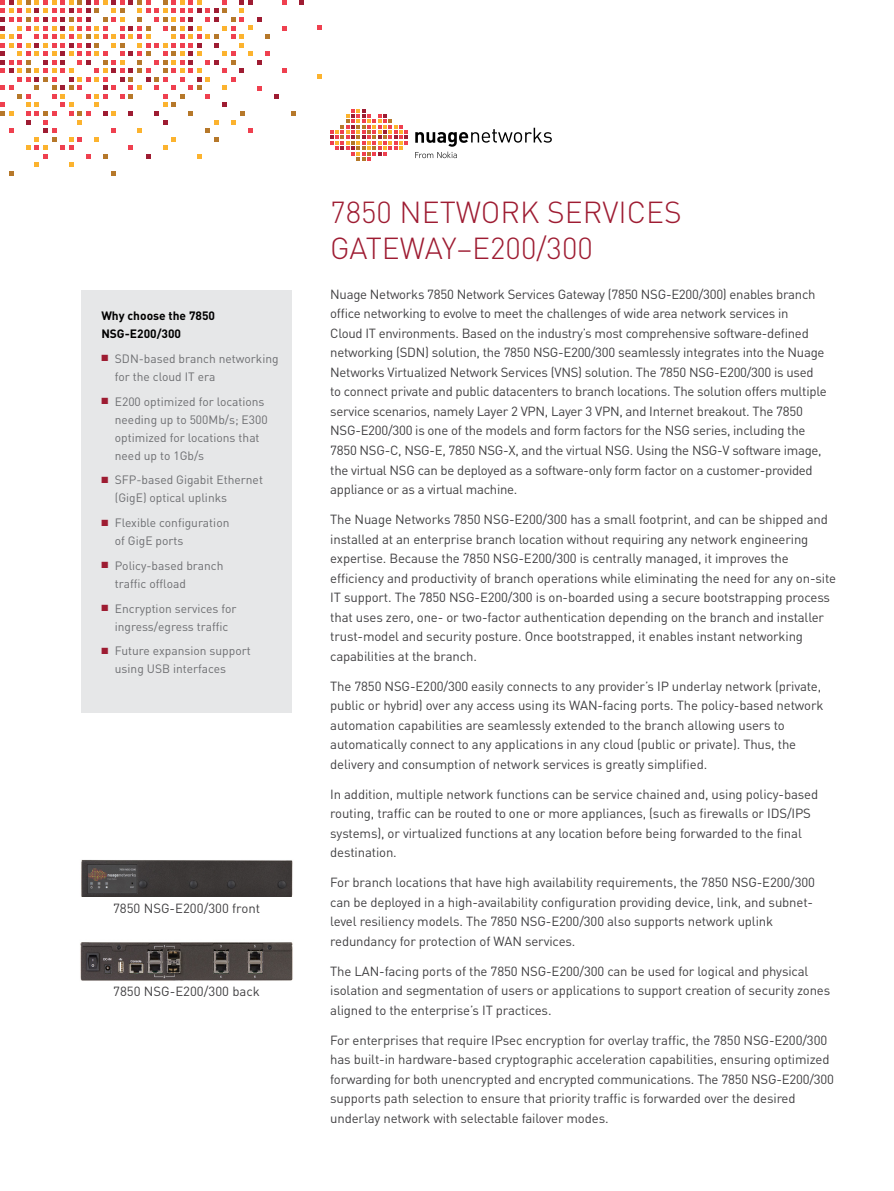
<style>
.page{position:relative;width:894px;height:1191px;background:#fff}
.page>*{position:absolute;margin:0;border:0;box-sizing:border-box;transform-origin:0 0}
.t1{font:300 30px/36px "DIN";color:#9e1c32}
.Body{font:13.2px/19.5px "DIN";letter-spacing:-.01em;color:#414042}
.t2{font:12px/18px "DIN";color:#6d6e71}
.sidebar_head{font:700 12px/18px "DIN";color:#000}
.s1{color:#9e1c32}
</style>
<div class="page">
<svg style="left:317px;top:25px;width:4px;height:5px"></svg>
<svg style="left:317px;top:74px;width:4px;height:5px"></svg>
<svg style="left:0;top:0;width:304px;height:176px"></svg>
<img style="left:81px;top:860px;width:212px;height:36px">
<img style="left:80px;top:942px;width:213px;height:39px">
<svg style="left:330px;top:109px;width:77px;height:51px"></svg>
<svg style="left:415px;top:128px;width:136px;height:30px"></svg>
<div style="left:81px;top:289px;width:211px;height:423px;background:#e6e7e8"></div>
<p class="sidebar_head" style="left:101px;top:306px;width:115px">Why choose the 7850<br>NSG-E200/300</p>
<p class="t2" style="left:115px;top:349px;width:165px;text-indent:-14px"><span class="s1">■</span> SDN-based branch networking for the cloud IT era</p>
<p class="t2" style="left:115px;top:392px;width:154px;text-indent:-14px"><span class="s1">■</span> E200 optimized for locations needing up to 500Mb/s; E300 optimized for locations that need up to 1Gb/s</p>
<p class="t2" style="left:115px;top:470px;width:150px;text-indent:-14px"><span class="s1">■</span> SFP-based Gigabit Ethernet (GigE) optical uplinks</p>
<p class="t2" style="left:115px;top:513px;width:116px;text-indent:-14px"><span class="s1">■</span> Flexible configuration of GigE ports</p>
<p class="t2" style="left:115px;top:556px;width:110px;text-indent:-14px"><span class="s1">■</span> Policy-based branch traffic offload</p>
<p class="t2" style="left:101px;top:599px;width:137px;text-align:center"><span class="s1">■</span> Encryption services for ingress/egress traffic</p>
<p class="t2" style="left:115px;top:641px;width:137px;text-indent:-14px"><span class="s1">■</span> Future expansion support using USB interfaces</p>
<p class="Body" style="left:113px;top:897px;width:148px">7850 NSG-E200/300 front</p>
<p class="Body" style="left:113px;top:980px;width:148px">7850 NSG-E200/300 back</p>
<p class="t1" style="left:330px;top:194px;width:353px">7850 NETWORK SERVICES<br>GATEWAY–E200/300</p>
<p class="Body" style="left:330px;top:284px;width:497px">Nuage Networks 7850 Network Services Gateway (7850 NSG-E200/300) enables branch office networking to evolve to meet the challenges of wide area network services in<br>Cloud IT environments. Based on the industry’s most comprehensive software-defined networking (SDN) solution, the 7850 NSG-E200/300 seamlessly integrates into the Nuage Networks Virtualized Network Services (VNS) solution. The 7850 NSG-E200/300 is used to connect private and public datacenters to branch locations. The solution offers multiple service scenarios, namely Layer 2 VPN, Layer 3 VPN, and Internet breakout. The 7850<br>NSG-E200/300 is one of the models and form factors for the NSG series, including the 7850 NSG-C, NSG-E, 7850 NSG-X, and the virtual NSG. Using the NSG-V software image, the virtual NSG can be deployed as a software-only form factor on a customer-provided appliance or as a virtual machine.</p>
<p class="Body" style="left:330px;top:509px;width:507px">The Nuage Networks 7850 NSG-E200/300 has a small footprint, and can be shipped and installed at an enterprise branch location without requiring any network engineering expertise. Because the 7850 NSG-E200/300 is centrally managed, it improves the efficiency and productivity of branch operations while eliminating the need for any on-site IT support. The 7850 NSG-E200/300 is on-boarded using a secure bootstrapping process that uses zero, one- or two-factor authentication depending on the branch and installer trust-model and security posture. Once bootstrapped, it enables instant networking capabilities at the branch.</p>
<p class="Body" style="left:330px;top:675px;width:494px">The 7850 NSG-E200/300 easily connects to any provider’s IP underlay network (private, public or hybrid) over any access using its WAN-facing ports. The policy-based network automation capabilities are seamlessly extended to the branch allowing users to automatically connect to any applications in any cloud (public or private). Thus, the delivery and consumption of network services is greatly simplified.</p>
<p class="Body" style="left:330px;top:783px;width:489px">In addition, multiple network functions can be service chained and, using policy-based routing, traffic can be routed to one or more appliances, (such as firewalls or IDS/IPS systems), or virtualized functions at any location before being forwarded to the final destination.</p>
<p class="Body" style="left:330px;top:872px;width:486px">For branch locations that have high availability requirements, the 7850 NSG-E200/300 can be deployed in a high-availability configuration providing device, link, and subnet&shy;level resiliency models. The 7850 NSG-E200/300 also supports network uplink redundancy for protection of WAN services.</p>
<p class="Body" style="left:330px;top:960px;width:501px">The LAN-facing ports of the 7850 NSG-E200/300 can be used for logical and physical isolation and segmentation of users or applications to support creation of security zones aligned to the enterprise’s IT practices.</p>
<p class="Body" style="left:330px;top:1029px;width:505px">For enterprises that require IPsec encryption for overlay traffic, the 7850 NSG-E200/300 has built-in hardware-based cryptographic acceleration capabilities, ensuring optimized forwarding for both unencrypted and encrypted communications. The 7850 NSG-E200/300 supports path selection to ensure that priority traffic is forwarded over the desired underlay network with selectable failover modes.</p>
</div>
